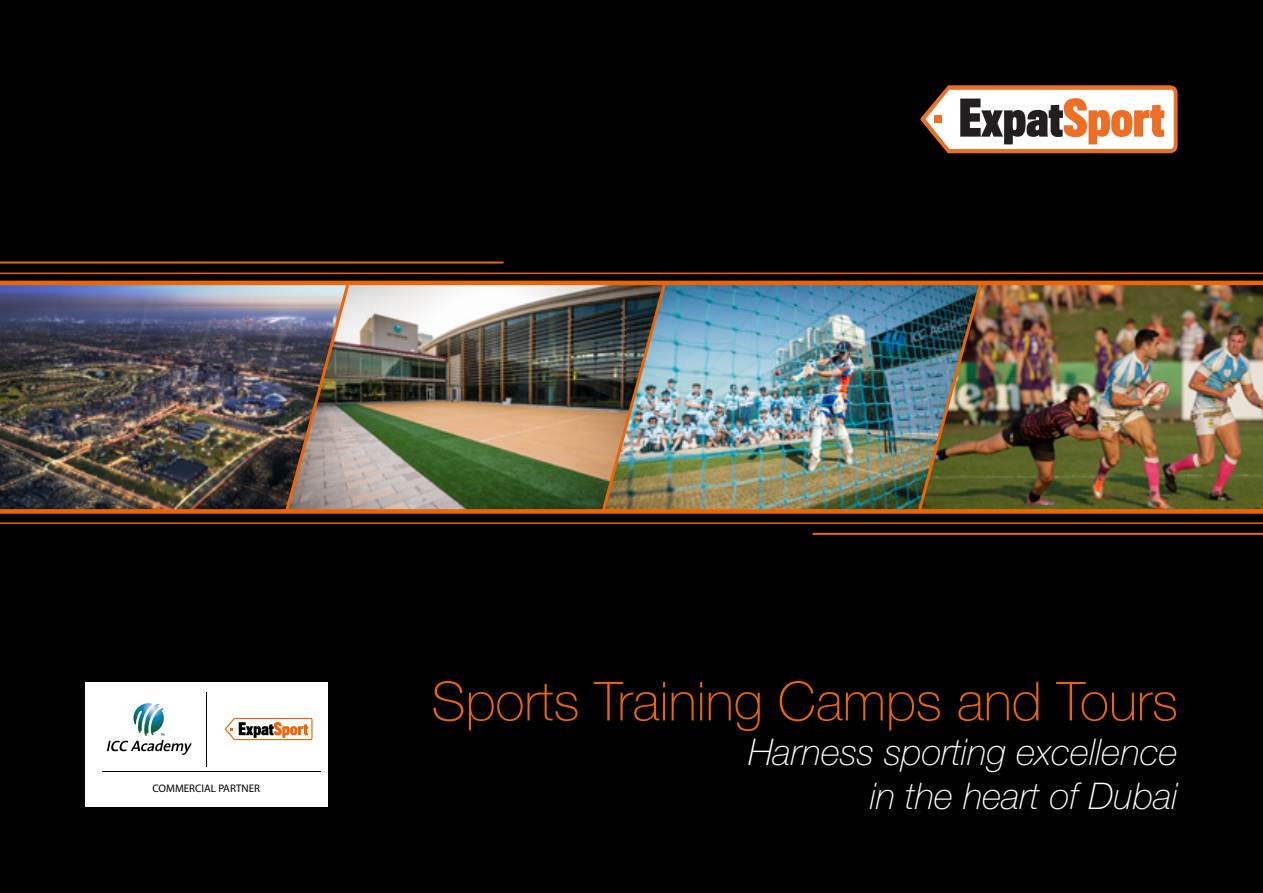
<style>
.page{position:relative;width:1263px;height:893px;background:#000}
.page>*{position:absolute;margin:0;border:0;box-sizing:border-box;transform-origin:0 0}
.t1{font:100 54px "Helvetica Neue LT Std";color:#ec6608}
.t2{font:italic 100 36.75px/44.1px "Helvetica Neue LT Std";color:#fff;text-align:right}
.t3{font:10.95px "Myriad Pro";color:#000}
</style>
<div class="page">
<img style="left:0;top:285px;width:283px;height:224px">
<img style="left:351px;top:285px;width:248px;height:224px">
<img style="left:668px;top:285px;width:247px;height:224px">
<img style="left:984px;top:285px;width:279px;height:224px">
<hr style="left:0;top:281px;width:1263px;height:4px;background:#ec6608">
<hr style="left:0;top:273px;width:1263px;height:1px;background:#ec6608">
<hr style="left:0;top:522px;width:1263px;height:2px;background:#ec6608">
<div style="left:0;top:509px;width:1263px;height:5px;background:#ec6608"></div>
<img style="left:283px;top:285px;width:68px;height:229px">
<img style="left:599px;top:285px;width:69px;height:229px">
<img style="left:915px;top:285px;width:69px;height:229px">
<svg style="left:0;top:261px;width:504px;height:3px"></svg>
<svg style="left:812px;top:533px;width:451px;height:2px"></svg>
<img style="left:947px;top:85px;width:226px;height:69px">
<svg style="left:920px;top:86px;width:258px;height:67px"></svg>
<div style="left:85px;top:682px;width:242px;height:125px;background:#fff"></div>
<svg style="left:107px;top:703px;width:85px;height:52px"></svg>
<hr style="left:206px;top:692px;width:1px;height:74px;background:#000">
<hr style="left:103px;top:772px;width:218px;height:1px;background:#000">
<svg style="left:225px;top:718px;width:88px;height:22px"></svg>
<p class="t3" style="left:152px;top:782px;width:109px">COMMERCIAL PARTNER</p>
<h1 class="t1" style="left:431px;top:670px;width:748px">Sports Training Camps and Tours</h1>
<p class="t2" style="left:748px;top:729px;width:431px">Harness sporting excellence in the heart of Dubai</p>
</div>
